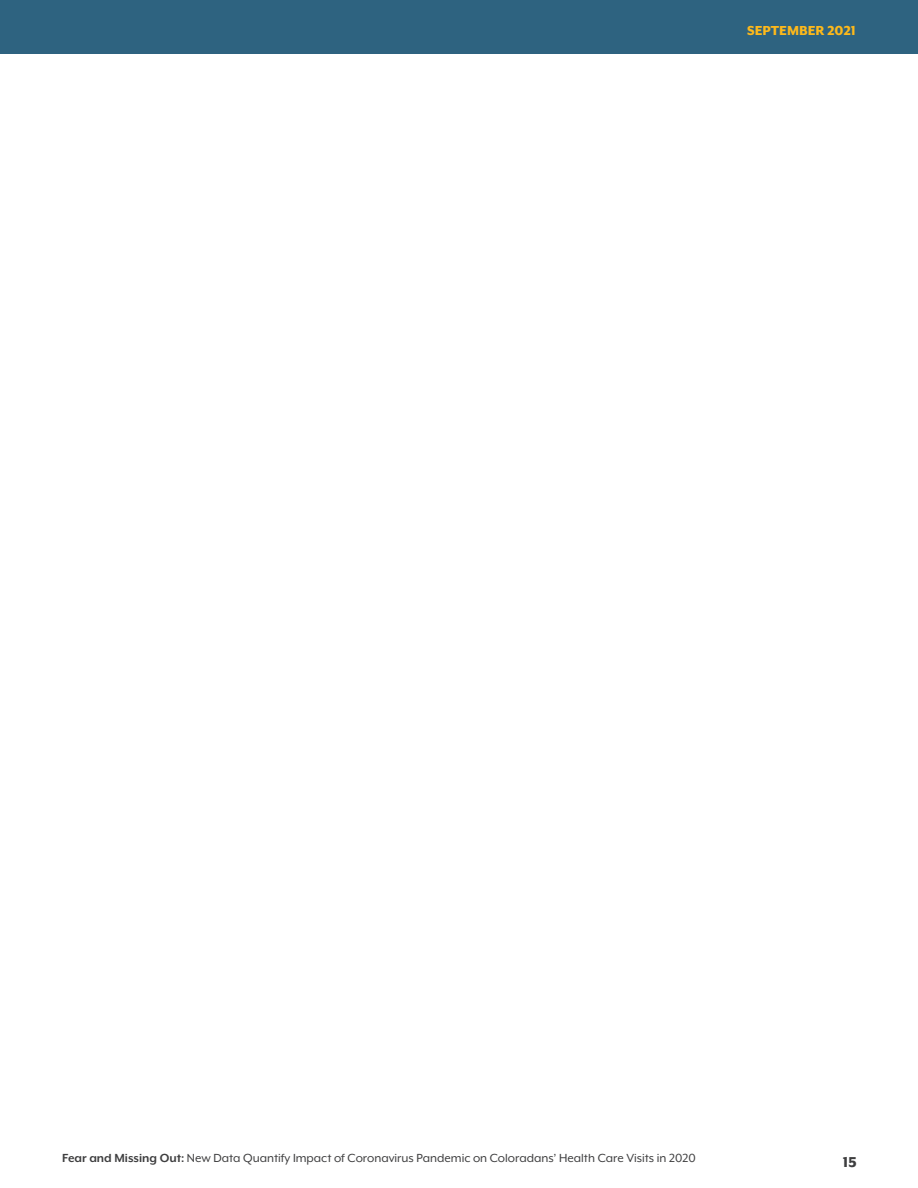
<style>
.page{position:relative;width:918px;height:1188px;background:#fff}
.page>*{position:absolute;margin:0;border:0;box-sizing:border-box;transform-origin:0 0}
.t1{font:800 16.5px "Mr Eaves XL Mod OT";color:#3e3e3f}
.t2{font:800 15px "Mr Eaves XL Mod OT";color:#fdb91b}
.t3{font:13.5px "Mr Eaves XL Mod OT";color:#3e3e3f}
.s1{font-weight:700}
</style>
<div class="page">
<div style="left:0;top:0;width:918px;height:54px;background:#2e6380"></div>
<p class="t2" style="left:747px;top:23px;width:110px">SEPTEMBER 2021</p>
<p class="t3" style="left:62px;top:1151px;width:635px"><span class="s1">Fear and Missing Out:</span> New Data Quantify Impact of Coronavirus Pandemic on Coloradans’ Health Care Visits in 2020</p>
<p class="t1" style="left:843px;top:1154px;width:15px">15</p>
</div>
